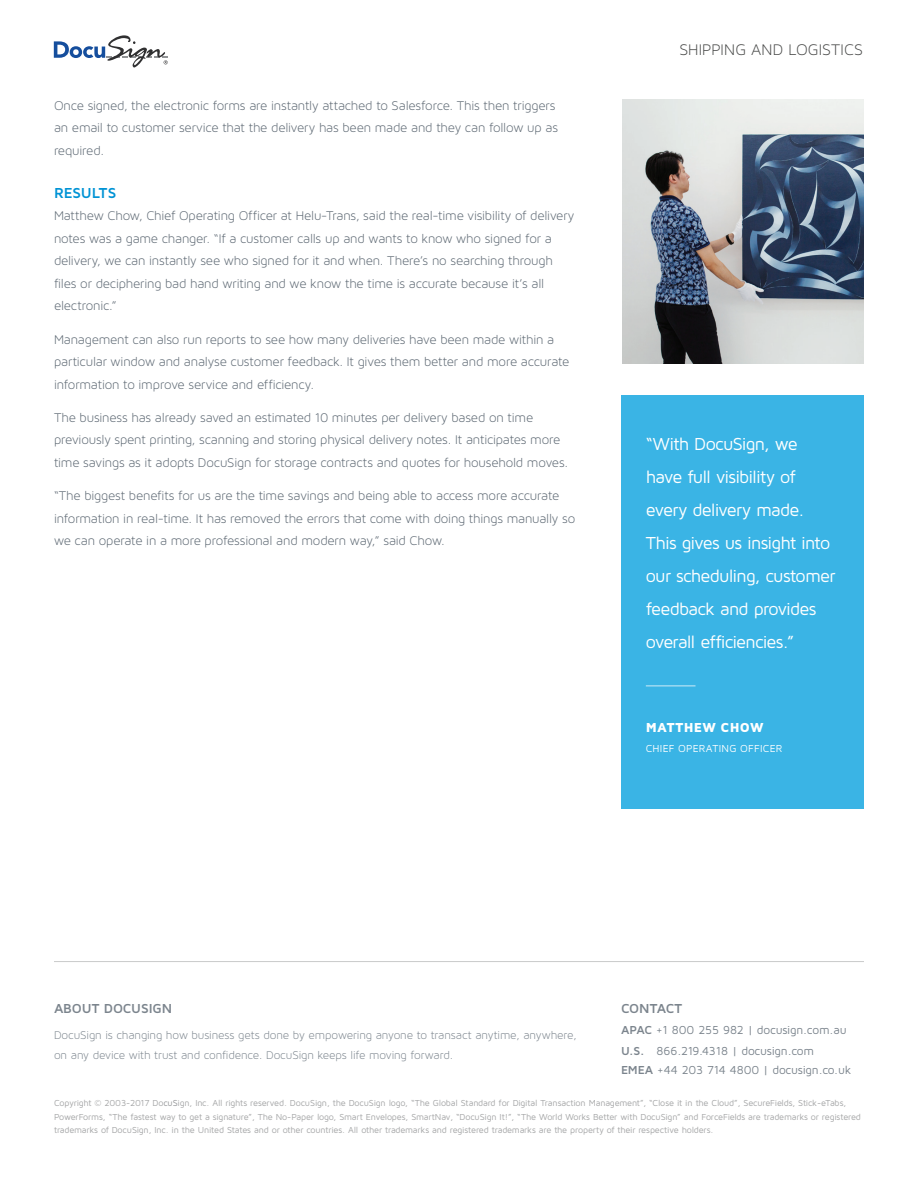
<style>
.page{position:relative;width:918px;height:1188px;background:#fff}
.page>*{position:absolute;margin:0;border:0;box-sizing:border-box;transform-origin:0 0}
.t1{font:18px/33px "Maven Pro";letter-spacing:-.045em;color:#fff}
.t2{font:16.5px "Maven Pro Light 300";letter-spacing:.005em;color:#484948}
.t3{font:700 15px "Maven Pro";letter-spacing:-.01em;color:#0093d5}
.t4{font:13.5px/22.5px "Maven Pro Light 300";letter-spacing:-.015em;color:#5b6671}
.t5{font:700 13.5px "Maven Pro";letter-spacing:-.015em;color:#5b6671}
.t6{font:900 13.5px "Maven Pro";letter-spacing:.02em;color:#fff}
.t7{font:12px/19.5px "Maven Pro Light 300";letter-spacing:-.01em;color:#5b6671}
.t8{font:12px/21px "Maven Pro";letter-spacing:-.015em;color:#5b6671}
.t9{font:10.5px "Maven Pro";letter-spacing:.025em;color:#fff}
.t10{font:9px/13.5px "Maven Pro";letter-spacing:-.02em;color:#a4a5a6}
.s1{font-weight:700}
.s2{color:#919395}
</style>
<div class="page">
<svg style="left:54px;top:35px;width:114px;height:32px"></svg>
<hr style="left:54px;top:961px;width:810px;height:1px;background:#919395">
<div style="left:621px;top:395px;width:243px;height:414px;background:#3ab4e5"></div>
<hr style="left:646px;top:685px;width:50px;height:2px;background:#fff">
<img style="left:622px;top:99px;width:242px;height:265px">
<p class="t4" style="left:54px;top:94px;width:506px">Once signed, the electronic forms are instantly attached to Salesforce. This then triggers an email to customer service that the delivery has been made and they can follow up as required.</p>
<p class="t3" style="left:54px;top:183px;width:64px">RESULTS</p>
<p class="t4" style="left:54px;top:204px;width:522px">Matthew Chow, Chief Operating Officer at Helu-Trans, said the real-time visibility of delivery notes was a game changer. “If a customer calls up and wants to know who signed for a delivery, we can instantly see who signed for it and when. There’s no searching through files or deciphering bad hand writing and we know the time is accurate because it’s all electronic.”</p>
<p class="t4" style="left:54px;top:328px;width:517px">Management can also run reports to see how many deliveries have been made within a particular window and analyse customer feedback. It gives them better and more accurate information to improve service and efficiency.</p>
<p class="t4" style="left:54px;top:406px;width:516px">The business has already saved an estimated 10 minutes per delivery based on time previously spent printing, scanning and storing physical delivery notes. It anticipates more time savings as it adopts DocuSign for storage contracts and quotes for household moves.</p>
<p class="t4" style="left:54px;top:484px;width:523px">“The biggest benefits for us are the time savings and being able to access more accurate information in real-time. It has removed the errors that come with doing things manually so we can operate in a more professional and modern way,” said Chow.</p>
<p class="t2" style="left:679px;top:41px;width:185px">SHIPPING AND LOGISTICS</p>
<h1 class="t1" style="left:646px;top:427px;width:191px">“With DocuSign, we have full visibility of every delivery made.<br>This gives us insight into our scheduling, customer feedback and provides overall efficiencies.”</h1>
<p class="t6" style="left:646px;top:719px;width:119px">MATTHEW CHOW</p>
<p class="t9" style="left:646px;top:742px;width:138px">CHIEF OPERATING OFFICER</p>
<p class="t5" style="left:54px;top:1000px;width:120px">ABOUT DOCUSIGN</p>
<p class="t7" style="left:54px;top:1025px;width:524px">DocuSign is changing how business gets done by empowering anyone to transact anytime, anywhere, on any device with trust and confidence. DocuSign keeps life moving forward.</p>
<p class="t5" style="left:621px;top:1000px;width:63px">CONTACT</p>
<p class="t8" style="left:621px;top:1019px;width:227px"><span class="s1">APAC</span> +1 800 255 982 | docusign.com.au<br><span class="s1">U.S.</span> 866.219.4318 | docusign.com</p>
<p class="t8" style="left:621px;top:1059px;width:232px"><span class="s1">EMEA</span> +44 203 714 4800 | docusign.co.uk</p>
<p class="t10" style="left:54px;top:1096px;width:808px">Copyright © 2003-2017 Do<span class="s2">cuS</span>ign, Inc. All rights reserved. DocuSign, the DocuSign logo, “The Global Standard for Digital Transaction Management”, “Close it in the Cloud”, SecureFields, Stick-eTabs,<br>PowerForms, “The fastest way to get a signature”, The No-Paper logo, Smart Envelopes, SmartNav, “DocuSign It!”, “The World Works Better with DocuSign” and ForceFields are trademarks or registered trademarks of DocuSign, Inc. in the United States and or other countries. All other trademarks and registered trademarks are the property of their respective holders.</p>
</div>
